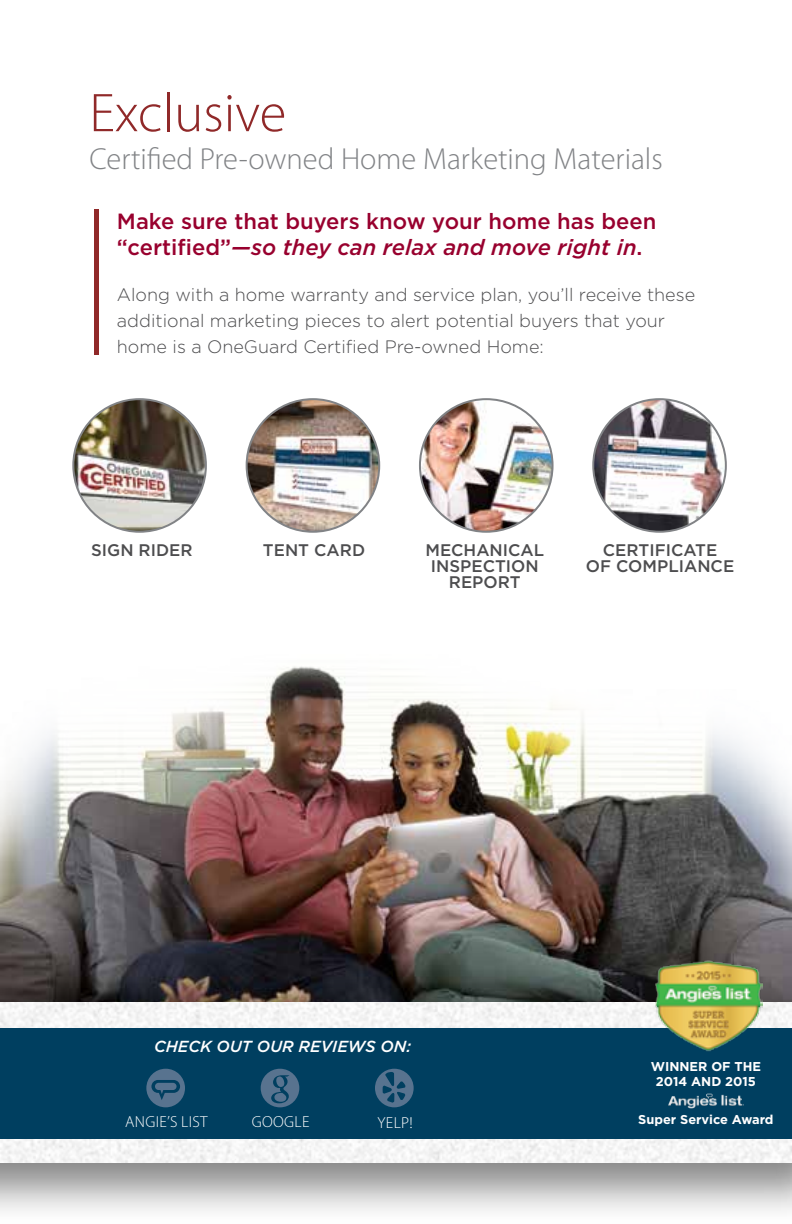
<style>
.page{position:relative;width:792px;height:1224px;background:#fff}
.page>*{position:absolute;margin:0;border:0;box-sizing:border-box;transform-origin:0 0}
.t1{font:300 55px "Myriad Pro";color:#902929}
.t2{font:300 30.6px "Myriad Pro";color:#818386}
.t3{font:500 22px/26px "Gotham";color:#98002e}
.t4{font:300 18px/26px "Gotham";color:#4d4d4f}
.t5{font:500 16.8px/15.8px "Gotham";color:#4d4d4f;text-align:center}
.t6{font:300 16px "Myriad Pro";letter-spacing:.02em;color:#fff}
.t7{font:italic 500 16px "Gotham";color:#fff}
.t8{font:700 12.8px/14.8px "Gotham";color:#fff;text-align:center}
.s1{font-style:italic}
</style>
<div class="page">
<img style="left:0;top:666px;width:792px;height:301px">
<div style="left:0;top:967px;width:792px;height:257px;background:#000;opacity:.49"></div>
<img style="left:0;top:1002px;width:792px;height:161px">
<div style="left:0;top:1028px;width:792px;height:110px;background:#003f60"></div>
<img style="left:75px;top:399px;width:131px;height:131px">
<img style="left:420px;top:399px;width:131px;height:133px">
<img style="left:247px;top:399px;width:132px;height:132px">
<img style="left:595px;top:399px;width:131px;height:131px">
<img style="left:669px;top:1093px;width:74px;height:16px">
<div style="left:146px;top:1069px;width:39px;height:38px;background:#58738f;border-radius:50%"></div>
<svg style="left:151px;top:1080px;width:29px;height:20px"></svg>
<div style="left:261px;top:1069px;width:38px;height:38px;background:#58738f;border-radius:50%"></div>
<svg style="left:271px;top:1075px;width:18px;height:28px"></svg>
<div style="left:375px;top:1069px;width:39px;height:38px;background:#58738f;border-radius:50%"></div>
<svg style="left:383px;top:1072px;width:23px;height:31px"></svg>
<hr style="left:94px;top:210px;width:4px;height:145px;background:#902929">
<img style="left:654px;top:960px;width:109px;height:92px">
<h1 class="t1" style="left:89px;top:83px;width:198px">Exclusive</h1>
<h2 class="t2" style="left:89px;top:142px;width:575px">Certified Pre-owned Home Marketing Materials</h2>
<p class="t3" style="left:117px;top:207px;width:541px">Make sure that buyers know your home has been “certified”<span class="s1">—so they can relax and move right in</span>.</p>
<p class="t4" style="left:117px;top:281px;width:580px">Along with a home warranty and service plan, you’ll receive these additional marketing pieces to alert potential buyers that your home is a OneGuard Certified Pre-owned Home:</p>
<p class="t5" style="left:91px;top:542px;width:12px">SIGN</p>
<p class="t5" style="left:139px;top:542px;width:12px">RIDER</p>
<p class="t5" style="left:263px;top:542px;width:13px">TENT</p>
<p class="t5" style="left:314px;top:542px;width:26px">CARD</p>
<p class="t5" style="left:425px;top:542px;width:62px">MECHANI</p>
<p class="t5" style="left:508px;top:542px;width:25px">CAL</p>
<p class="t5" style="left:431px;top:558px;width:76px">INSPECTION<br>REPORT</p>
<p class="t5" style="left:586px;top:542px;width:110px;text-align:left;text-indent:85px">CATE<br>OF COMPLIAN</p>
<p class="t5" style="left:603px;top:542px;width:23px">CERTIFI</p>
<p class="t5" style="left:711px;top:558px;width:23px">CE</p>
<p class="t7" style="left:154px;top:1036px;width:259px">Check out our reviews on:</p>
<p class="t8" style="left:651px;top:1059px;width:112px">Winner of the<br>2014 and 2015</p>
<p class="t6" style="left:125px;top:1113px;width:84px">Angie’s List</p>
<p class="t6" style="left:252px;top:1113px;width:51px">Google</p>
<p class="t8" style="left:638px;top:1112px;width:137px">Super Service Award</p>
<p class="t6" style="left:378px;top:1114px;width:37px">Yelp!</p>
</div>
